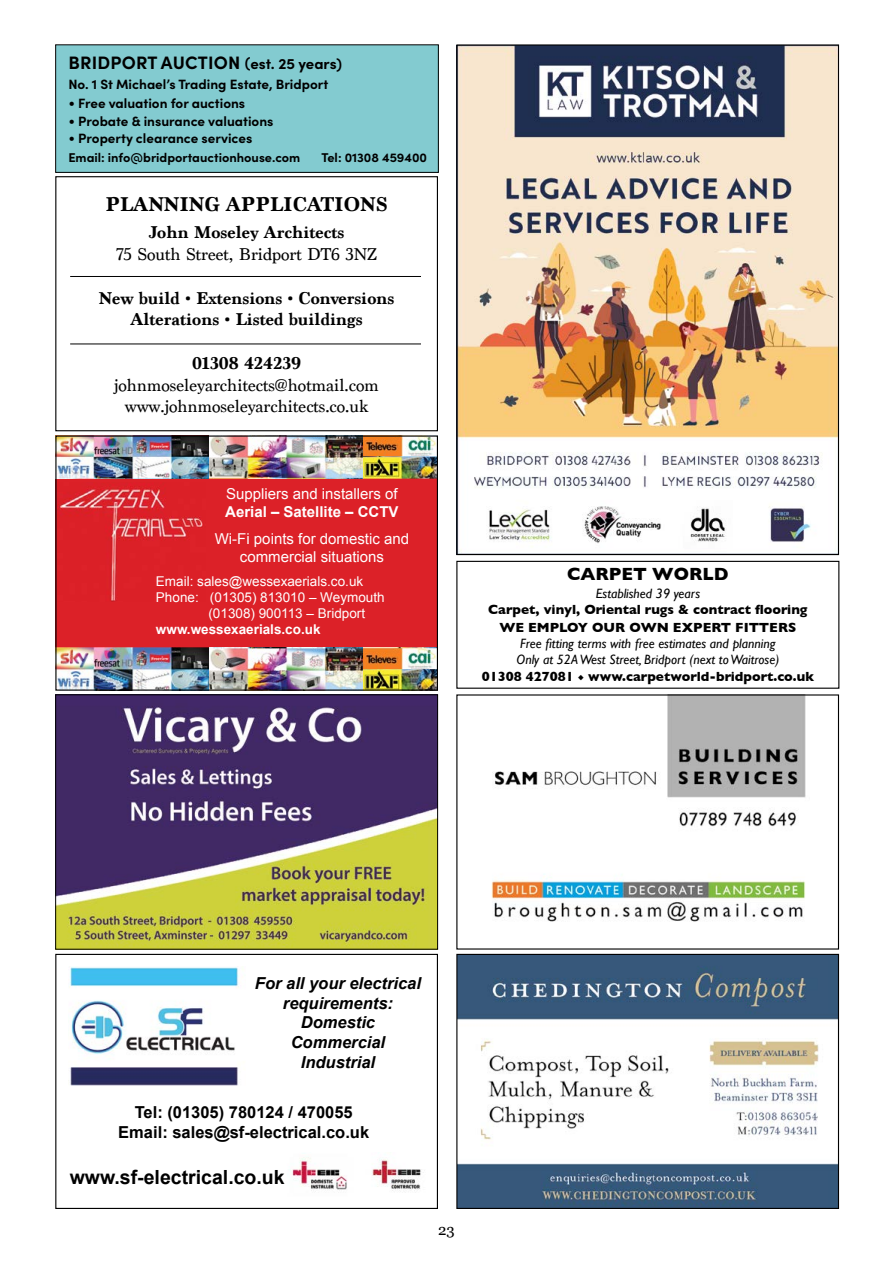
<style>
.page{position:relative;width:893px;height:1263px;background:#fff}
.page>*{position:absolute;margin:0;border:0;box-sizing:border-box;transform-origin:0 0}
.t1{font:700 21px "Marion";color:#000}
.t2{font:700 19.5px "Arial";color:#000}
.t3{font:18px/21.6px "Marion";color:#000;text-align:center}
.t4{font:700 18px/21.6px "Marion";color:#000;text-align:center}
.t5{font:700 18px "Sofia Pro";letter-spacing:.01em;color:#000}
.t6{font:700 18px "Gill Sans";color:#000}
.t7{font:italic 700 16.5px/19.8px "Arial";color:#000;text-align:center}
.t8{font:700 16.5px/19.8px "Arial";color:#000;text-align:center}
.t9{font:15px/18px "Arial";color:#fff;text-align:center}
.t10{font:700 15px "Arial";color:#fff}
.t11{font:15px "Georgia";color:#000}
.t12{font:italic 13.5px/16.2px "Gill Sans";color:#000;text-align:center}
.t13{font:700 13.5px "Sofia Pro";color:#000}
.t14{font:13.5px "Arial";color:#fff}
.t15{font:700 13.5px/18px "Gill Sans";color:#000;text-align:center}
.t16{font:700 13.5px "Arial";color:#fff}
.t17{font:700 12.75px "Sofia Pro";color:#000}
.s1{font-size:15px}
.s2{font-family:"Calibri";font-weight:400}
.s3{font-weight:400}
.s4{font-weight:700;font-style:normal}
.s5{font-family:"Minion Pro";font-weight:500;font-style:normal}
</style>
<div class="page">
<img style="left:57px;top:696px;width:379px;height:251px">
<div style="left:55px;top:694px;width:383px;height:255px;border:1px solid #000"></div>
<div style="left:56px;top:45px;width:382px;height:127px;background:#83cbd0"></div>
<div style="left:55px;top:44px;width:384px;height:129px;border:1px solid #000"></div>
<img style="left:491px;top:696px;width:315px;height:226px">
<img style="left:458px;top:956px;width:379px;height:251px">
<div style="left:456px;top:954px;width:383px;height:255px;border:1px solid #000"></div>
<img style="left:458px;top:46px;width:379px;height:507px">
<div style="left:456px;top:561px;width:383px;height:128px;border:1px solid #000"></div>
<div style="left:55px;top:176px;width:383px;height:255px;border:1px solid #000"></div>
<hr style="left:70px;top:276px;width:351px;height:1px;background:#000">
<hr style="left:70px;top:344px;width:351px;height:1px;background:#000">
<div style="left:55px;top:435px;width:383px;height:256px;background:#dc2128"></div>
<img style="left:57px;top:648px;width:379px;height:41px">
<img style="left:57px;top:437px;width:379px;height:41px">
<img style="left:59px;top:488px;width:144px;height:114px">
<div style="left:55px;top:435px;width:383px;height:256px;border:1px solid #000"></div>
<div style="left:55px;top:954px;width:383px;height:255px;border:1px solid #000"></div>
<img style="left:69px;top:967px;width:170px;height:119px">
<img style="left:289px;top:1157px;width:132px;height:34px">
<h3 class="t5" style="left:68px;top:48px;width:275px">BRIDPORT AUCTION <span class="s1">(est. 25 years)</span></h3>
<p class="t13" style="left:68px;top:93px;width:178px"><span class="s2">•</span> Free valuation for auctions</p>
<p class="t13" style="left:68px;top:110px;width:207px"><span class="s2">•</span> Probate &amp; insurance valuations</p>
<p class="t17" style="left:68px;top:148px;width:234px">Email: info@bridportauctionhouse.com</p>
<p class="t17" style="left:321px;top:148px;width:107px">Tel: 01308 459400</p>
<p class="t13" style="left:68px;top:73px;width:261px">No. 1 St Michael’s Trading Estate, Bridport</p>
<p class="t13" style="left:68px;top:128px;width:185px"><span class="s2">•</span> Property clearance services</p>
<h1 class="t1" style="left:105px;top:192px;width:284px">PLANNING APPLICATIONS</h1>
<h3 class="t4" style="left:149px;top:222px;width:197px">John Moseley Architects</h3>
<h3 class="t3" style="left:116px;top:243px;width:262px">75 South Street, Bridport DT6 3NZ</h3>
<h3 class="t4" style="left:99px;top:287px;width:297px">New build <span class="s3">•</span> Extensions <span class="s3">•</span> Conversions<br>Alterations <span class="s3">•</span> Listed buildings</h3>
<h3 class="t4" style="left:192px;top:353px;width:111px">01308 424239</h3>
<h3 class="t3" style="left:114px;top:374px;width:266px">johnmoseleyarchitects@hotmail.com www.johnmoseleyarchitects.co.uk</h3>
<p class="t9" style="left:226px;top:484px;width:173px">Suppliers and installers of</p>
<p class="t10" style="left:225px;top:501px;width:175px">Aerial – Satellite – CCTV</p>
<p class="t9" style="left:215px;top:529px;width:196px">Wi-Fi points for domestic and commercial situations</p>
<p class="t14" style="left:156px;top:572px;width:209px">Email: sales@wessexaerials.co.uk</p>
<p class="t14" style="left:156px;top:588px;width:230px">Phone: (01305) 813010 – Weymouth</p>
<p class="t14" style="left:208px;top:604px;width:158px">(01308) 900113 – Bridport</p>
<p class="t16" style="left:156px;top:621px;width:166px">www.wessexaerials.co.uk</p>
<h3 class="t6" style="left:567px;top:563px;width:163px">CARPET WORLD</h3>
<p class="t12" style="left:596px;top:585px;width:106px">Established 39 years</p>
<p class="t15" style="left:488px;top:600px;width:321px">Carpet, vinyl, Oriental rugs &amp; contract flooring<br>WE EMPLOY OUR OWN EXPERT FITTERS</p>
<p class="t12" style="left:482px;top:635px;width:334px">Free fitting terms with free estimates and planning<br>Only at 52A West Street, Bridport (next to Waitrose)<br><span class="s4">01308 427081</span> <span class="s5">◆</span> <span class="s4">www.carpetworld-bridport.co.uk</span></p>
<p class="t7" style="left:255px;top:974px;width:167px">For all your electrical requirements:<br>Domestic<br>Commercial<br>Industrial</p>
<p class="t8" style="left:118px;top:1103px;width:252px">Tel: (01305) 780124 / 470055<br>Email: sales@sf-electrical.co.uk</p>
<h2 class="t2" style="left:70px;top:1164px;width:216px">www.sf-electrical.co.uk</h2>
<p class="t11" style="left:438px;top:1219px;width:18px">23</p>
</div>
